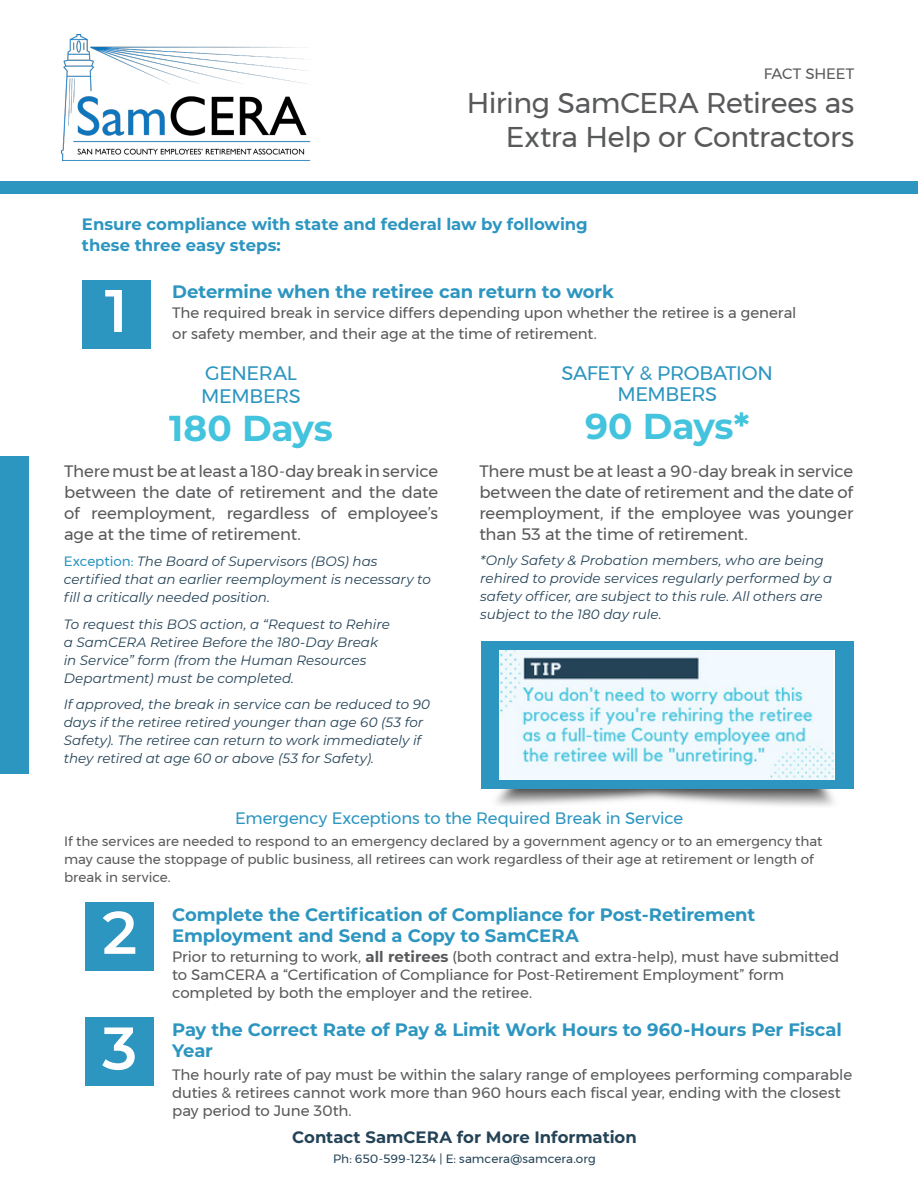
<style>
.page{position:relative;width:918px;height:1188px;background:#fff}
.page>*{position:absolute;margin:0;border:0;box-sizing:border-box;transform-origin:0 0}
.Symbol{font:600 60px "Montserrat";color:#fff}
.Box_-_Title{font:700 36px "Montserrat";letter-spacing:-.005em;color:#43c3dd}
.Text_1{font:28.5px/34.2px "Montserrat";letter-spacing:-.015em;color:#58595b;text-align:right}
.Box_-_Title-2{font:19.5px/21px "Montserrat";letter-spacing:-.015em;color:#2c95c0;text-align:center}
.Box_-_Title-3{font:700 18px/21px "Montserrat";letter-spacing:-.005em;color:#2c95c0}
.Text_3{font:700 18px/21px "Montserrat";letter-spacing:-.01em;color:#2c95c0}
.URL{font:16.5px/21px "Montserrat";letter-spacing:-.01em;color:#58595b;text-align:justify}
.Box_-_Title-4{font:700 16.5px/21px "Montserrat";letter-spacing:-.005em;color:#2c95c0}
.Text_3-2{font:16.5px "Montserrat";letter-spacing:-.005em;color:#2c95c0}
.Box_-_Title-5{font:700 16.5px "Montserrat";color:#244357}
.Text_3-3{font:15px/18px "Montserrat";letter-spacing:-.005em;color:#58595b}
.Text_1-2{font:15px "Montserrat";letter-spacing:-.01em;color:#58595b}
.Text_3-4{font:italic 13.5px/18px "Montserrat";color:#244357}
.Text_3-5{font:13.5px/18px "Montserrat";color:#58595b}
.Text_3-6{font:12px "Montserrat";letter-spacing:.005em;color:#244357}
.s1{font-style:normal;color:#2c95c0}
.s2{font-weight:700}
</style>
<div class="page">
<div style="left:842px;top:181px;width:76px;height:13px;background:#2c95c0"></div>
<div style="left:765px;top:181px;width:77px;height:13px;background:#2c95c0"></div>
<div style="left:0;top:181px;width:765px;height:13px;background:#2c95c0"></div>
<img style="left:496px;top:769px;width:358px;height:37px">
<div style="left:86px;top:1018px;width:68px;height:68px;background:#2c95c0"></div>
<div style="left:82px;top:280px;width:68px;height:69px;background:#2c95c0"></div>
<div style="left:481px;top:641px;width:372px;height:148px;background:#2c95c0"></div>
<img style="left:500px;top:650px;width:335px;height:130px">
<div style="left:0;top:456px;width:28px;height:317px;background:#2c95c0"></div>
<img style="left:62px;top:34px;width:249px;height:127px">
<div style="left:86px;top:902px;width:68px;height:69px;background:#2c95c0"></div>
<p class="Text_1-2" style="left:764px;top:62px;width:92px">FACT SHEET</p>
<p class="Text_1" style="left:467px;top:85px;width:389px">Hiring SamCERA Retirees as<br>Extra Help or Contractors</p>
<p class="Box_-_Title-4" style="left:82px;top:213px;width:507px">Ensure compliance with state and federal law by following these three easy steps:</p>
<p class="Symbol" style="left:105px;top:268px;width:24px">1</p>
<p class="Box_-_Title-3" style="left:172px;top:280px;width:443px">Determine when the retiree can return to work</p>
<p class="Text_3-3" style="left:172px;top:302px;width:626px;line-height:21px">The required break in service differs depending upon whether the retiree is a general or safety member, and their age at the time of retirement.</p>
<p class="Box_-_Title-2" style="left:205px;top:363px;width:94px">GENERAL</p>
<p class="Box_-_Title-2" style="left:201px;top:386px;width:101px">MEMBERS</p>
<p class="Box_-_Title" style="left:169px;top:403px;width:165px">180 Days</p>
<p class="URL" style="left:64px;top:460px;width:376px">There must be at least a 180-day break in service between the date of retirement and the date of reemployment, regardless of employee’s age at the time of retirement.</p>
<p class="Text_3-4" style="left:64px;top:552px;width:369px"><span class="s1">Exception:</span> The Board of Supervisors (BOS) has certified that an earlier reemployment is necessary to fill a critically needed position.</p>
<p class="Text_3-4" style="left:64px;top:615px;width:328px">To request this BOS action, a “Request to Rehire a SamCERA Retiree Before the 180-Day Break in Service” form (from the Human Resources Department) must be completed.</p>
<p class="Text_3-4" style="left:64px;top:695px;width:368px">If approved, the break in service can be reduced to 90 days if the retiree retired younger than age 60 (53 for Safety). The retiree can return to work immediately if they retired at age 60 or above (53 for Safety).</p>
<p class="Box_-_Title-2" style="left:561px;top:363px;width:213px">SAFETY &amp; PROBATION<br>MEMBERS</p>
<p class="Box_-_Title" style="left:585px;top:401px;width:166px">90 Days*</p>
<p class="URL" style="left:479px;top:460px;width:375px">There must be at least a 90-day break in service between the date of retirement and the date of reemployment, if the employee was younger than 53 at the time of retirement.</p>
<p class="Text_3-4" style="left:480px;top:550px;width:354px">*Only Safety &amp; Probation members, who are being rehired to provide services regularly performed by a safety officer, are subject to this rule. All others are subject to the 180 day rule.</p>
<p class="Text_3-2" style="left:235px;top:805px;width:449px">Emergency Exceptions to the Required Break in Service</p>
<p class="Text_3-5" style="left:64px;top:832px;width:760px">If the services are needed to respond to an emergency declared by a government agency or to an emergency that may cause the stoppage of public business, all retirees can work regardless of their age at retirement or length of break in service.</p>
<p class="Box_-_Title-3" style="left:172px;top:903px;width:585px">Complete the Certification of Compliance for Post-Retirement<br>Employment and Send a Copy to SamCERA</p>
<p class="Text_3-3" style="left:172px;top:947px;width:669px">Prior to returning to work, <span class="s2">all retirees</span> (both contract and extra-help), must have submitted to SamCERA a “Certification of Compliance for Post-Retirement Employment” form completed by both the employer and the retiree.</p>
<p class="Text_3" style="left:172px;top:1019px;width:671px">Pay the Correct Rate of Pay &amp; Limit Work Hours to 960-Hours Per Fiscal<br>Year</p>
<p class="Text_3-3" style="left:172px;top:1065px;width:682px">The hourly rate of pay must be within the salary range of employees performing comparable duties &amp; retirees cannot work more than 960 hours each fiscal year, ending with the closest pay period to June 30th.</p>
<p class="Symbol" style="left:102px;top:890px;width:36px">2</p>
<p class="Symbol" style="left:102px;top:1006px;width:36px">3</p>
<p class="Box_-_Title-5" style="left:292px;top:1125px;width:346px">Contact SamCERA for More Information</p>
<p class="Text_3-6" style="left:333px;top:1149px;width:264px">Ph: 650-599-1234 | E: samcera@samcera.org</p>
</div>
